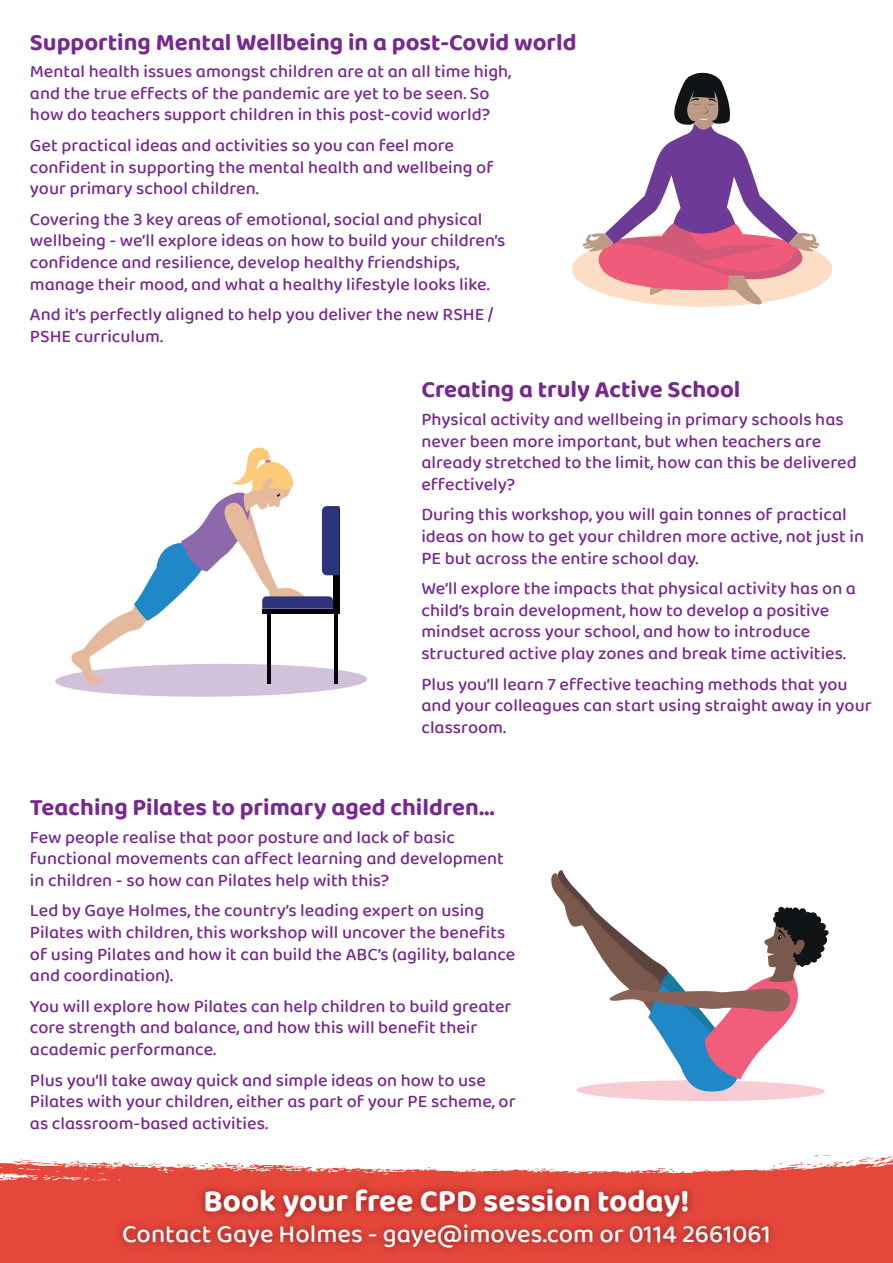
<style>
.page{position:relative;width:893px;height:1263px;background:#fff}
.page>*{position:absolute;margin:0;border:0;box-sizing:border-box;transform-origin:0 0}
.t1{font:700 31.5px "Baloo Primary";color:#fff}
.t2{font:500 25.65px "Baloo Primary";color:#fff}
.t3{font:700 24px "Baloo Primary";color:#762a8f}
.t4{font:500 18px/21.6px "Baloo Primary";color:#762a8f}
</style>
<div class="page">
<svg style="left:0;top:1161px;width:893px;height:102px;background:#e7594d"></svg>
<svg style="left:2px;top:1175px;width:8px;height:3px"></svg>
<svg style="left:14px;top:1159px;width:43px;height:6px"></svg>
<svg style="left:70px;top:1160px;width:28px;height:4px"></svg>
<svg style="left:129px;top:1163px;width:34px;height:1px"></svg>
<svg style="left:176px;top:1162px;width:64px;height:2px"></svg>
<svg style="left:772px;top:1155px;width:121px;height:12px"></svg>
<img style="left:109px;top:1164px;width:675px;height:98px">
<div style="left:572px;top:232px;width:260px;height:75px;background:#fdddc3;border-radius:50%"></div>
<svg style="left:582px;top:72px;width:238px;height:233px"></svg>
<svg style="left:55px;top:447px;width:313px;height:250px"></svg>
<svg style="left:551px;top:870px;width:278px;height:231px"></svg>
<h3 class="t3" style="left:30px;top:32px;width:548px">Supporting Mental Wellbeing in a post-Covid world</h3>
<p class="t4" style="left:30px;top:62px;width:483px">Mental health issues amongst children are at an all time high, and the true effects of the pandemic are yet to be seen. So how do teachers support children in this post-covid world?</p>
<p class="t4" style="left:30px;top:136px;width:465px">Get practical ideas and activities so you can feel more confident in supporting the mental health and wellbeing of your primary school children.</p>
<p class="t4" style="left:30px;top:210px;width:477px">Covering the 3 key areas of emotional, social and physical wellbeing - we’ll explore ideas on how to build your children’s confidence and resilience, develop healthy friendships, manage their mood, and what a healthy lifestyle looks like.</p>
<p class="t4" style="left:30px;top:305px;width:465px">And it’s perfectly aligned to help you deliver the new RSHE /<br>PSHE curriculum.</p>
<h3 class="t3" style="left:421px;top:380px;width:321px">Creating a truly Active School</h3>
<p class="t4" style="left:421px;top:410px;width:437px">Physical activity and wellbeing in primary schools has never been more important, but when teachers are already stretched to the limit, how can this be delivered effectively?</p>
<p class="t4" style="left:421px;top:505px;width:444px">During this workshop, you will gain tonnes of practical ideas on how to get your children more active, not just in<br>PE but across the entire school day.</p>
<p class="t4" style="left:421px;top:579px;width:436px">We’ll explore the impacts that physical activity has on a child’s brain development, how to develop a positive mindset across your school, and how to introduce structured active play zones and break time activities.</p>
<p class="t4" style="left:421px;top:675px;width:452px">Plus you’ll learn 7 effective teaching methods that you and your colleagues can start using straight away in your classroom.</p>
<h3 class="t3" style="left:30px;top:797px;width:466px">Teaching Pilates to primary aged children…</h3>
<p class="t4" style="left:30px;top:828px;width:475px">Few people realise that poor posture and lack of basic functional movements can affect learning and development in children - so how can Pilates help with this?</p>
<p class="t4" style="left:30px;top:901px;width:487px">Led by Gaye Holmes, the country’s leading expert on using Pilates with children, this workshop will uncover the benefits of using Pilates and how it can build the ABC’s (agility, balance and coordination).</p>
<p class="t4" style="left:30px;top:997px;width:483px">You will explore how Pilates can help children to build greater core strength and balance, and how this will benefit their academic performance.</p>
<p class="t4" style="left:30px;top:1071px;width:487px">Plus you’ll take away quick and simple ideas on how to use<br>Pilates with your children, either as part of your PE scheme, or as classroom-based activities.</p>
<h1 class="t1" style="left:204px;top:1188px;width:487px">Book your free CPD session today!</h1>
<h2 class="t2" style="left:122px;top:1223px;width:650px">Contact Gaye Holmes - gaye@imoves.com or 0114 2661061</h2>
</div>
